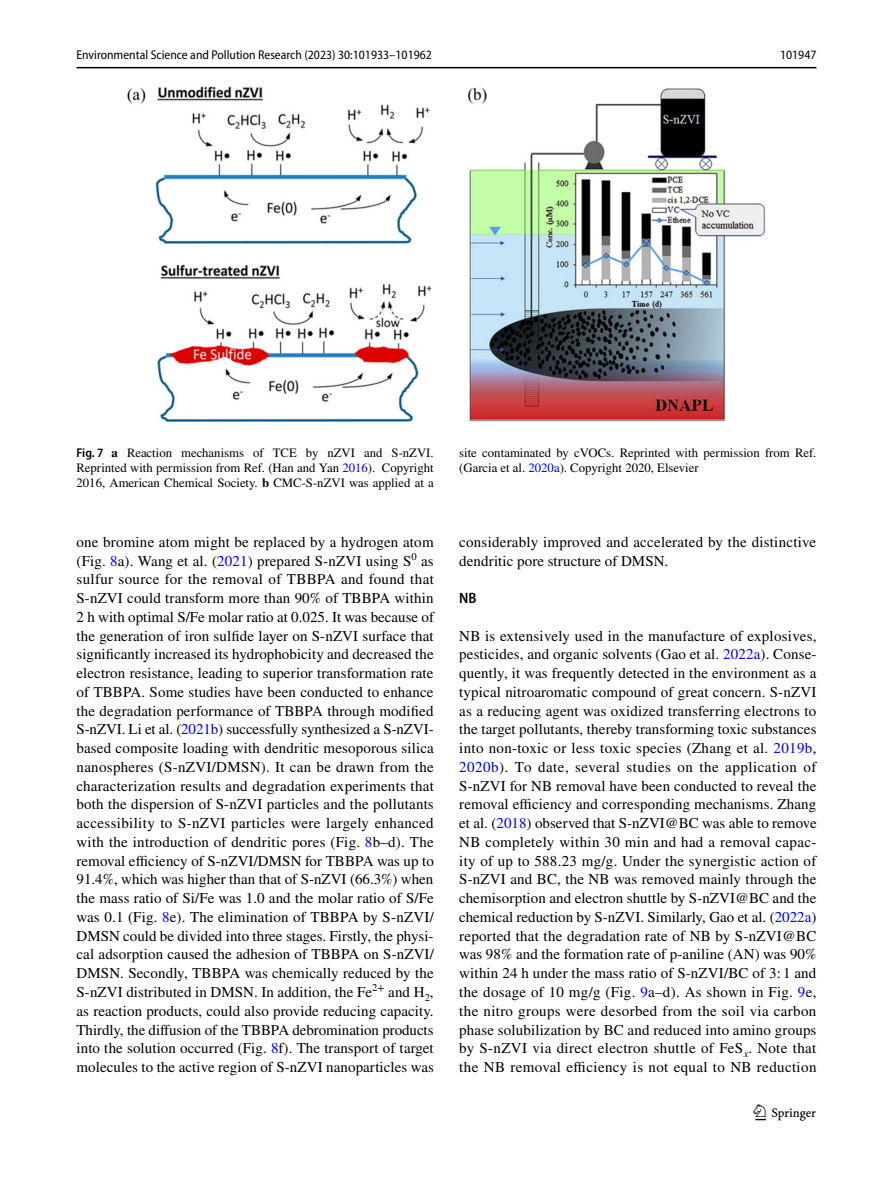
<style>
.page{position:relative;width:893px;height:1187px;background:#fff}
.page>*{position:absolute;margin:0;border:0;box-sizing:border-box;transform-origin:0 0}
.t1{font:22.5px "Springnew Regular 3";color:#000}
.t2{font:15px/18.8px "STIX";letter-spacing:.015em;color:#000;text-align:justify}
.t3{font:600 semi-condensed 15px "Myriad Pro";color:#000}
.t4{font:12.75px/15px "STIX";color:#000;text-align:justify}
.t5{font:semi-condensed 12.75px "Myriad Pro";color:#000}
.s1{font-family:"Myriad Pro";font-weight:600;font-stretch:semi-condensed}
.s2{font-weight:700}
.s3{color:#00f}
</style>
<div class="page">
<hr style="left:77px;top:67px;width:739px;height:1px;background:#000">
<img style="left:128px;top:87px;width:637px;height:335px">
<p class="t5" style="left:77px;top:48px;width:357px">Environmental Science and Pollution Research (2023) 30:101933–101962</p>
<p class="t5" style="left:780px;top:48px;width:38px">101947</p>
<p class="t4" style="left:77px;top:446px;width:359px"><span class="s1">Fig. 7</span> <span class="s2">a</span> Reaction mechanisms of TCE by nZVI and S-nZVI.<br>Reprinted with permission from Ref. (Han and Yan <span class="s3">2016</span>). Copyright 2016, American Chemical Society. <span class="s2">b</span> CMC-S-nZVI was applied at a</p>
<p class="t4" style="left:459px;top:446px;width:359px">site contaminated by cVOCs. Reprinted with permission from Ref. (Garcia et al. <span class="s3">2020a</span>). Copyright 2020, Elsevier</p>
<p class="t2" style="left:77px;top:533px;width:359px">one bromine atom might be replaced by a hydrogen atom (Fig. <span class="s3">8</span>a). Wang et al. (<span class="s3">2021</span>) prepared S-nZVI using S<sup>0</sup> as sulfur source for the removal of TBBPA and found that S-nZVI could transform more than 90% of TBBPA within 2 h with optimal S/Fe molar ratio at 0.025. It was because of the generation of iron sulfide layer on S-nZVI surface that significantly increased its hydrophobicity and decreased the electron resistance, leading to superior transformation rate of TBBPA. Some studies have been conducted to enhance the degradation performance of TBBPA through modified S-nZVI. Li et al. (<span class="s3">2021b</span>) successfully synthesized a S-nZVI&shy;based composite loading with dendritic mesoporous silica nanospheres (S-nZVI/DMSN). It can be drawn from the characterization results and degradation experiments that both the dispersion of S-nZVI particles and the pollutants accessibility to S-nZVI particles were largely enhanced with the introduction of dendritic pores (Fig. <span class="s3">8</span>b–d). The removal efficiency of S-nZVI/DMSN for TBBPA was up to 91.4%, which was higher than that of S-nZVI (66.3%) when the mass ratio of Si/Fe was 1.0 and the molar ratio of S/Fe was 0.1 (Fig. <span class="s3">8</span>e). The elimination of TBBPA by S-nZVI/ DMSN could be divided into three stages. Firstly, the physi&shy;cal adsorption caused the adhesion of TBBPA on S-nZVI/ DMSN. Secondly, TBBPA was chemically reduced by the S-nZVI distributed in DMSN. In addition, the Fe<sup>2+</sup> and H<sub>2</sub>, as reaction products, could also provide reducing capacity.<br>Thirdly, the diffusion of the TBBPA debromination products into the solution occurred (Fig. <span class="s3">8</span>f). The transport of target molecules to the active region of S-nZVI nanoparticles was</p>
<p class="t2" style="left:459px;top:533px;width:358px">considerably improved and accelerated by the distinctive dendritic pore structure of DMSN.</p>
<p class="t3" style="left:459px;top:589px;width:19px">NB</p>
<p class="t2" style="left:459px;top:627px;width:359px">NB is extensively used in the manufacture of explosives, pesticides, and organic solvents (Gao et al. <span class="s3">2022a</span>). Conse&shy;quently, it was frequently detected in the environment as a typical nitroaromatic compound of great concern. S-nZVI as a reducing agent was oxidized transferring electrons to the target pollutants, thereby transforming toxic substances into non-toxic or less toxic species (Zhang et al. <span class="s3">2019b</span>, <span class="s3">2020b</span>). To date, several studies on the application of S-nZVI for NB removal have been conducted to reveal the removal efficiency and corresponding mechanisms. Zhang et al. (<span class="s3">2018</span>) observed that S-nZVI@BC was able to remove NB completely within 30 min and had a removal capac&shy;ity of up to 588.23 mg/g. Under the synergistic action of S-nZVI and BC, the NB was removed mainly through the chemisorption and electron shuttle by S-nZVI@BC and the chemical reduction by S-nZVI. Similarly, Gao et al. (<span class="s3">2022a</span>) reported that the degradation rate of NB by S-nZVI@BC was 98% and the formation rate of p-aniline (AN) was 90% within 24 h under the mass ratio of S-nZVI/BC of 3: 1 and the dosage of 10 mg/g (Fig. <span class="s3">9</span>a–d). As shown in Fig. <span class="s3">9</span>e, the nitro groups were desorbed from the soil via carbon phase solubilization by BC and reduced into amino groups by S-nZVI via direct electron shuttle of FeS<sub>x</sub>. Note that the NB removal efficiency is not equal to NB reduction</p>
<h1 class="t1" style="left:755px;top:1104px;width:62px">1 3</h1>
</div>
